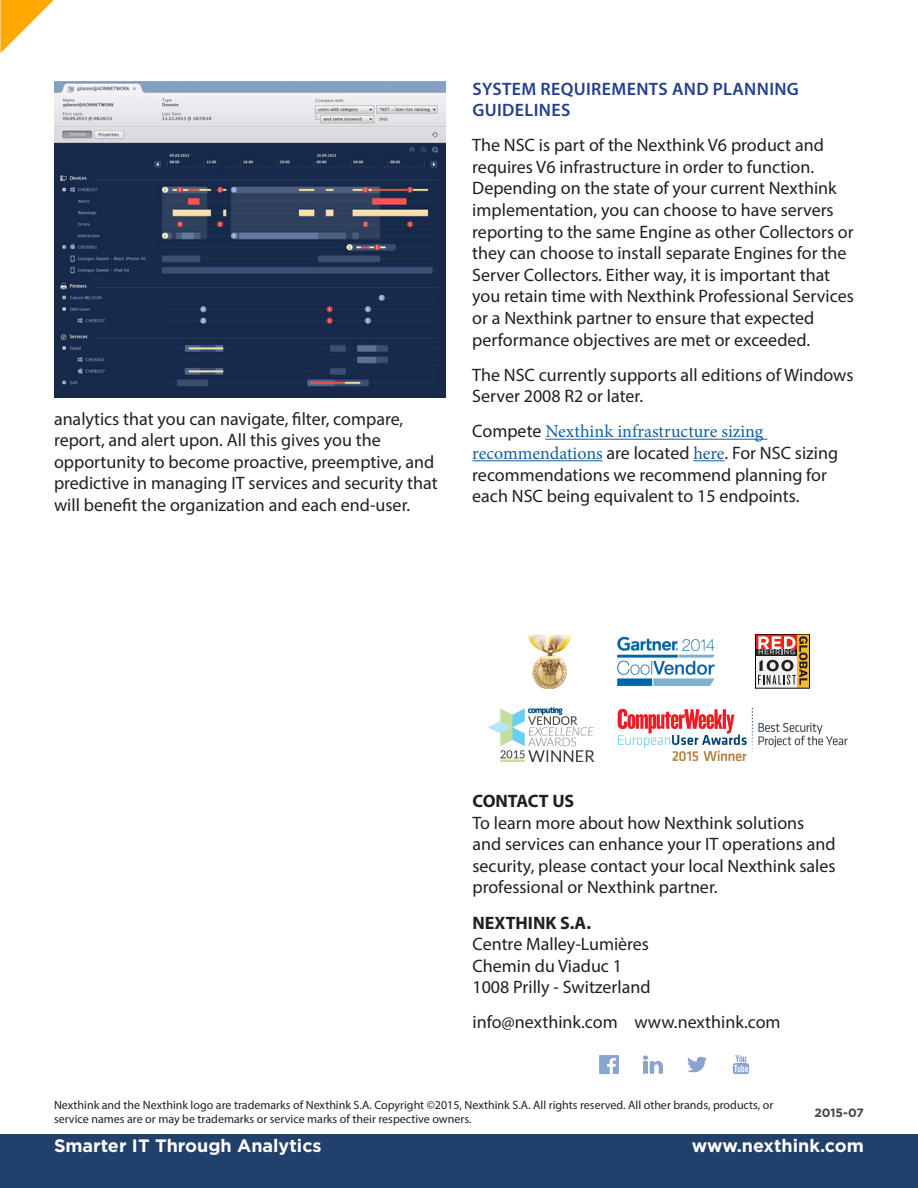
<style>
.page{position:relative;width:918px;height:1188px;background:#fff}
.page>*{position:absolute;margin:0;border:0;box-sizing:border-box;transform-origin:0 0}
.t1{font:18px/21.6px "Myriad Pro";color:#231f20}
.t2{font:700 18px "Gotham HTF";color:#fff}
.t3{font:600 18px/21.6px "Myriad Pro";letter-spacing:.02em;color:#253f8e}
.t4{font:700 18px "Myriad Pro";color:#231f20}
.t5{font:12px/14.4px "Myriad Pro";color:#231f20}
.t6{font:700 12px "Gotham HTF";letter-spacing:-.005em;color:#444}
.s1{font-family:"Minion Pro";color:#175d9e}
</style>
<div class="page">
<svg style="left:0;top:0;width:54px;height:53px"></svg>
<img style="left:599px;top:1055px;width:20px;height:20px">
<img style="left:643px;top:1055px;width:20px;height:19px">
<img style="left:687px;top:1056px;width:20px;height:17px">
<img style="left:732px;top:1055px;width:18px;height:20px">
<div style="left:0;top:1134px;width:918px;height:54px;background:#22406c"></div>
<img style="left:488px;top:708px;width:107px;height:54px">
<img style="left:617px;top:708px;width:231px;height:54px">
<img style="left:527px;top:634px;width:45px;height:54px">
<div style="left:756px;top:649px;width:41px;height:7px;background:#231f20"></div>
<div style="left:756px;top:634px;width:41px;height:15px;background:#e72419"></div>
<div style="left:756px;top:656px;width:41px;height:32px;background:#f2f3f4"></div>
<div style="left:797px;top:634px;width:12px;height:54px;background:#f7ba2b"></div>
<div style="left:755px;top:634px;width:54px;height:54px;border:1px solid #050504"></div>
<svg style="left:758px;top:636px;width:50px;height:49px"></svg>
<img style="left:617px;top:636px;width:98px;height:51px">
<hr style="left:545px;top:439px;width:222px;height:1px;background:#175d9e">
<hr style="left:472px;top:460px;width:131px;height:1px;background:#175d9e">
<hr style="left:693px;top:460px;width:32px;height:1px;background:#175d9e">
<img style="left:54px;top:81px;width:392px;height:317px">
<p class="t1" style="left:54px;top:408px;width:385px">analytics that you can navigate, filter, compare, report, and alert upon. All this gives you the opportunity to become proactive, preemptive, and predictive in managing IT services and security that will benefit the organization and each end-user.</p>
<p class="t3" style="left:472px;top:77px;width:328px">SYSTEM REQUIREMENTS AND PLANNING<br>GUIDELINES</p>
<p class="t1" style="left:472px;top:134px;width:383px">The NSC is part of the Nexthink V6 product and requires V6 infrastructure in order to function.<br>Depending on the state of your current Nexthink implementation, you can choose to have servers reporting to the same Engine as other Collectors or they can choose to install separate Engines for the Server Collectors. Either way, it is important that you retain time with Nexthink Professional Services or a Nexthink partner to ensure that expected performance objectives are met or exceeded.</p>
<p class="t1" style="left:472px;top:364px;width:383px">The NSC currently supports all editions of Windows<br>Server 2008 R2 or later.</p>
<p class="t1" style="left:472px;top:420px;width:367px">Compete <span class="s1">Nexthink infrastructure sizing recommendations</span> are located <span class="s1">here</span>. For NSC sizing recommendations we recommend planning for each NSC being equivalent to 15 endpoints.</p>
<p class="t4" style="left:472px;top:789px;width:103px">CONTACT US</p>
<p class="t1" style="left:472px;top:811px;width:365px">To learn more about how Nexthink solutions and services can enhance your IT operations and security, please contact your local Nexthink sales professional or Nexthink partner.</p>
<p class="t4" style="left:472px;top:911px;width:120px">NEXTHINK S.A.</p>
<p class="t1" style="left:472px;top:933px;width:180px">Centre Malley-Lumières<br>Chemin du Viaduc 1<br>1008 Prilly - Switzerland</p>
<p class="t1" style="left:472px;top:1011px;width:310px">info@nexthink.com www.nexthink.com</p>
<p class="t5" style="left:54px;top:1097px;width:721px">Nexthink and the Nexthink logo are trademarks of Nexthink S.A. Copyright ©2015, Nexthink S.A. All rights reserved. All other brands, products, or service names are or may be trademarks or service marks of their respective owners.</p>
<p class="t6" style="left:814px;top:1106px;width:51px">2015-07</p>
<p class="t2" style="left:54px;top:1135px;width:269px">Smarter IT Through Analytics</p>
<p class="t2" style="left:692px;top:1135px;width:174px">www.nexthink.com</p>
</div>
